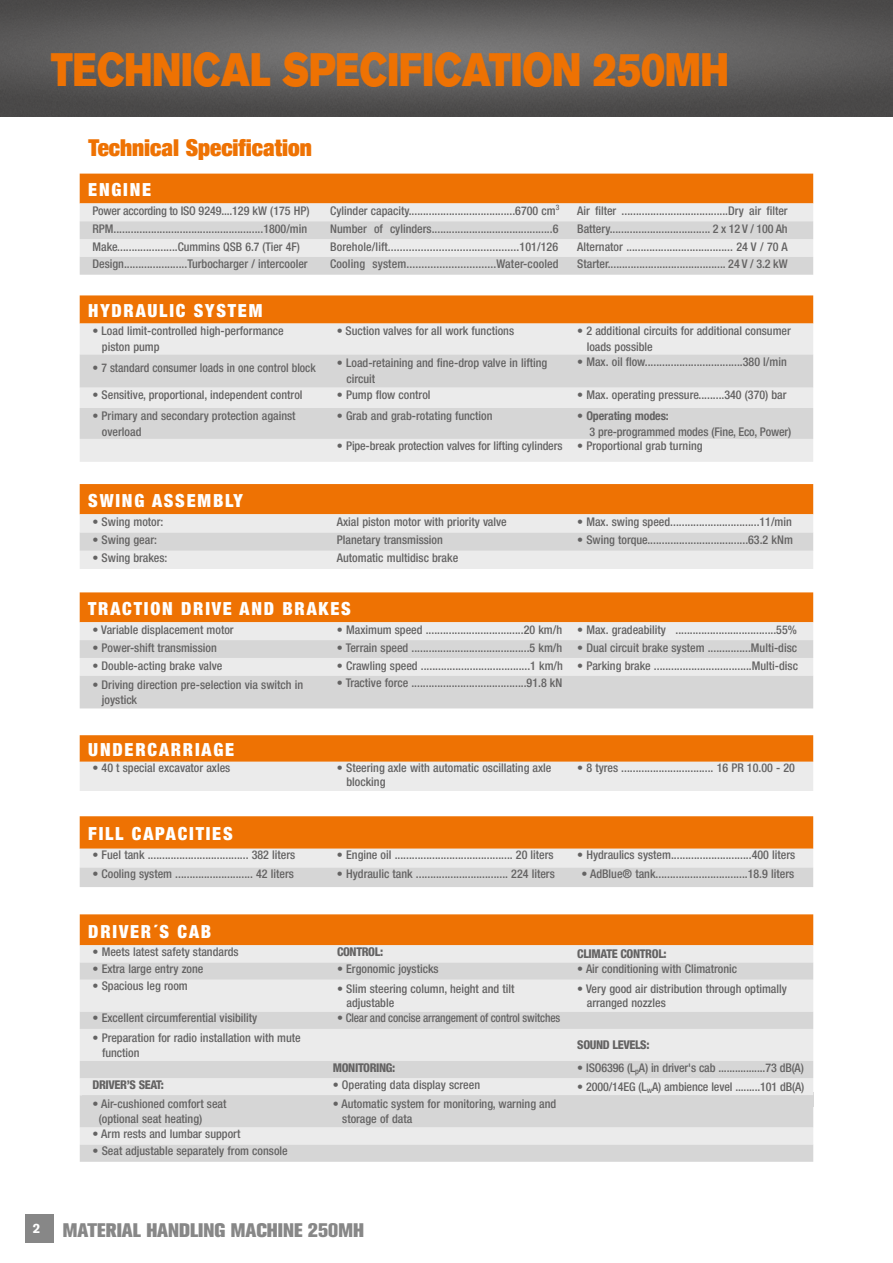
<style>
.page{position:relative;width:893px;height:1263px;background:#fff}
.page>*{position:absolute;margin:0;border:0;box-sizing:border-box;transform-origin:0 0}
.t1{font:46.5px "Akzidenz Grotesk BQ Super";color:#ee7203;scale:.8 1}
.t2{font:900 condensed 23.25px "Helvetica Neue LT Com";color:#ee7203}
.t3{font:800 19.5px "Akzidenz Grotesk BQ";color:#878787}
.t4{font:900 condensed 18px "Helvetica Neue LT Com";letter-spacing:.1em;color:#fff}
.t5{font:500 condensed 12px/15px "Helvetica Neue LT Com";color:#646363}
.t6{font:800 condensed 12px "Helvetica Neue LT Com";letter-spacing:-.03em;color:#646363}
.t7{font:500 condensed 12px "Helvetica Neue LT Com";letter-spacing:-.02em;color:#646363}
.s1{font-weight:700}
</style>
<div class="page">
<div style="left:26px;top:1215px;width:28px;height:28px;background:#878787"></div>
<img style="left:0;top:0;width:893px;height:117px">
<svg style="left:80px;top:174px;width:733px;height:101px;background:#e4c0a0"></svg>
<svg style="left:80px;top:484px;width:733px;height:85px;background:#e7bb94"></svg>
<svg style="left:80px;top:592px;width:733px;height:48px;background:#eda05b"></svg>
<svg style="left:80px;top:640px;width:733px;height:68px;background:#dbdbdb"></svg>
<svg style="left:80px;top:735px;width:733px;height:56px;background:#ecb27d"></svg>
<svg style="left:80px;top:816px;width:733px;height:71px;background:#e6ae7b"></svg>
<div style="left:80px;top:914px;width:733px;height:31px;background:#ee7203"></div>
<div style="left:80px;top:945px;width:733px;height:17px;background:#ebebeb"></div>
<svg style="left:80px;top:962px;width:733px;height:200px;background:#e0e0e0"></svg>
<div style="left:80px;top:295px;width:733px;height:29px;background:#ee7203"></div>
<div style="left:80px;top:324px;width:733px;height:138px;background:#ebebeb"></div>
<svg style="left:80px;top:354px;width:733px;height:85px;background:#dbdbdb"></svg>
<h1 class="t1" style="left:51px;top:43px;width:59px">TECHNICAL</h1>
<h1 class="t1" style="left:282px;top:43px;width:560px">SPECIFICATION 250MH</h1>
<h2 class="t2" style="left:89px;top:132px;width:225px">Technical Specification</h2>
<h3 class="t4" style="left:88px;top:179px;width:65px">ENGINE</h3>
<p class="t7" style="left:92px;top:204px;width:219px">Power according to ISO 9249....129 kW (175 HP)</p>
<p class="t5" style="left:330px;top:203px;width:231px">Cylinder capacity.....................................6700 cm<sup>3</sup></p>
<p class="t5" style="left:577px;top:203px;width:212px">Air filter .....................................Dry air filter</p>
<p class="t5" style="left:92px;top:221px;width:216px">RPM....................................................1800/min</p>
<p class="t5" style="left:330px;top:221px;width:230px">Number of cylinders..........................................6</p>
<p class="t5" style="left:577px;top:221px;width:212px">Battery................................... 2 x 12 V / 100 Ah</p>
<p class="t5" style="left:92px;top:239px;width:209px">Make.....................Cummins QSB 6.7 (Tier 4F)</p>
<p class="t5" style="left:330px;top:239px;width:230px">Borehole/lift............................................101/126</p>
<p class="t5" style="left:577px;top:239px;width:212px">Alternator ..................................... 24 V / 70 A</p>
<p class="t5" style="left:92px;top:257px;width:217px">Design......................Turbocharger / intercooler</p>
<p class="t5" style="left:330px;top:257px;width:230px">Cooling system..............................Water-cooled</p>
<p class="t5" style="left:577px;top:257px;width:212px">Starter......................................... 24 V / 3.2 kW</p>
<h3 class="t4" style="left:88px;top:300px;width:176px">HYDRAULIC SYSTEM</h3>
<p class="t5" style="left:102px;top:323px;width:183px;line-height:16.4px;text-indent:-10px">• Load limit-controlled high-performance piston pump</p>
<p class="t5" style="left:337px;top:323px;width:179px">• Suction valves for all work functions</p>
<p class="t5" style="left:587px;top:323px;width:206px;line-height:16.4px;text-indent:-10px">• 2 additional circuits for additional consumer loads possible</p>
<p class="t5" style="left:92px;top:360px;width:225px">• 7 standard consumer loads in one control block</p>
<p class="t5" style="left:346px;top:355px;width:202px;line-height:16px;text-indent:-10px">• Load-retaining and fine-drop valve in lifting circuit</p>
<p class="t5" style="left:577px;top:354px;width:211px">• Max. oil flow..................................380 l/min</p>
<p class="t5" style="left:92px;top:387px;width:212px">• Sensitive, proportional, independent control</p>
<p class="t5" style="left:337px;top:387px;width:95px">• Pump flow control</p>
<p class="t5" style="left:577px;top:387px;width:211px">• Max. operating pressure.........340 (370) bar</p>
<p class="t5" style="left:102px;top:407px;width:195px;line-height:16.4px;text-indent:-10px">• Primary and secondary protection against overload</p>
<p class="t5" style="left:337px;top:408px;width:157px">• Grab and grab-rotating function</p>
<p class="t5" style="left:589px;top:407px;width:203px;line-height:16.4px;text-indent:-12px">• <span class="s1">Operating modes:<br></span>3 pre-programmed modes (Fine, Eco, Power)</p>
<p class="t5" style="left:337px;top:439px;width:367px">• Pipe-break protection valves for lifting cylinders • Proportional grab turning</p>
<h3 class="t4" style="left:88px;top:490px;width:156px">SWING ASSEMBLY</h3>
<p class="t5" style="left:92px;top:514px;width:72px">• Swing motor:</p>
<p class="t5" style="left:337px;top:514px;width:171px">Axial piston motor with priority valve</p>
<p class="t5" style="left:577px;top:514px;width:216px">• Max. swing speed...............................11/min</p>
<p class="t5" style="left:92px;top:532px;width:66px">• Swing gear:</p>
<p class="t5" style="left:337px;top:532px;width:107px">Planetary transmission</p>
<p class="t5" style="left:577px;top:532px;width:217px">• Swing torque...................................63.2 kNm</p>
<p class="t5" style="left:92px;top:550px;width:77px">• Swing brakes:</p>
<p class="t5" style="left:337px;top:550px;width:123px">Automatic multidisc brake</p>
<h3 class="t4" style="left:88px;top:598px;width:264px">TRACTION DRIVE AND BRAKES</h3>
<p class="t5" style="left:92px;top:622px;width:143px">• Variable displacement motor</p>
<p class="t5" style="left:337px;top:622px;width:227px">• Maximum speed ..................................20 km/h</p>
<p class="t5" style="left:577px;top:622px;width:221px">• Max. gradeability ...................................55%</p>
<p class="t5" style="left:92px;top:640px;width:126px">• Power-shift transmission</p>
<p class="t5" style="left:337px;top:640px;width:462px">• Terrain speed .........................................5 km/h • Dual circuit brake system ...............Multi-disc</p>
<p class="t5" style="left:92px;top:658px;width:132px">• Double-acting brake valve</p>
<p class="t5" style="left:337px;top:658px;width:463px">• Crawling speed ......................................1 km/h • Parking brake ..................................Multi-disc</p>
<p class="t5" style="left:102px;top:676px;width:203px;line-height:15.6px;text-indent:-10px">• Driving direction pre-selection via switch in joystick</p>
<p class="t5" style="left:337px;top:675px;width:227px">• Tractive force ........................................91.8 kN</p>
<h3 class="t4" style="left:88px;top:739px;width:147px">UNDERCARRIAGE</h3>
<p class="t5" style="left:92px;top:761px;width:139px">• 40 t special excavator axles</p>
<p class="t5" style="left:346px;top:761px;width:207px;line-height:13.5px;text-indent:-10px">• Steering axle with automatic oscillating axle blocking</p>
<p class="t5" style="left:577px;top:761px;width:219px">• 8 tyres ................................ 16 PR 10.00 - 20</p>
<h3 class="t4" style="left:88px;top:823px;width:146px">FILL CAPACITIES</h3>
<p class="t5" style="left:92px;top:847px;width:204px">• Fuel tank ................................... 382 liters</p>
<p class="t5" style="left:337px;top:847px;width:218px">• Engine oil ......................................... 20 liters</p>
<p class="t5" style="left:577px;top:847px;width:220px">• Hydraulics system............................400 liters</p>
<p class="t5" style="left:92px;top:866px;width:203px">• Cooling system ........................... 42 liters</p>
<p class="t5" style="left:337px;top:866px;width:219px">• Hydraulic tank ................................ 224 liters</p>
<p class="t5" style="left:581px;top:866px;width:214px">• AdBlue® tank................................18.9 liters</p>
<h3 class="t4" style="left:88px;top:921px;width:124px">DRIVER´S CAB</h3>
<p class="t5" style="left:93px;top:944px;width:148px">• Meets latest safety standards</p>
<p class="t6" style="left:337px;top:944px;width:48px">CONTROL:</p>
<p class="t6" style="left:577px;top:946px;width:91px">CLIMATE CONTROL:</p>
<p class="t5" style="left:93px;top:961px;width:112px">• Extra large entry zone</p>
<p class="t5" style="left:337px;top:961px;width:103px">• Ergonomic joysticks</p>
<p class="t5" style="left:577px;top:961px;width:161px">• Air conditioning with Climatronic</p>
<p class="t5" style="left:93px;top:978px;width:97px">• Spacious leg room</p>
<p class="t5" style="left:346px;top:981px;width:169px;text-indent:-10px">• Slim steering column, height and tilt adjustable</p>
<p class="t5" style="left:587px;top:981px;width:202px;text-indent:-10px">• Very good air distribution through optimally arranged nozzles</p>
<p class="t5" style="left:93px;top:1010px;width:166px">• Excellent circumferential visibility</p>
<p class="t5" style="left:337px;top:1010px;width:225px">• Clear and concise arrangement of control switches</p>
<p class="t5" style="left:102px;top:1030px;width:200px;text-indent:-10px">• Preparation for radio installation with mute function</p>
<p class="t6" style="left:577px;top:1037px;width:74px">SOUND LEVELS:</p>
<p class="t6" style="left:333px;top:1060px;width:64px">MONITORING:</p>
<p class="t5" style="left:577px;top:1060px;width:228px">• ISO6396 (L<sub>p</sub>A) in driver's cab .................73 dB(A)</p>
<p class="t6" style="left:93px;top:1077px;width:73px">DRIVER’S SEAT:</p>
<p class="t5" style="left:333px;top:1077px;width:149px">• Operating data display screen</p>
<p class="t5" style="left:577px;top:1079px;width:229px">• 2000/14EG (L<sub>w</sub>A) ambience level .........101 dB(A)</p>
<p class="t5" style="left:99px;top:1096px;width:129px;text-indent:-6px">• Air-cushioned comfort seat (optional seat heating)</p>
<p class="t5" style="left:342px;top:1096px;width:216px;text-indent:-10px">• Automatic system for monitoring, warning and storage of data</p>
<p class="t5" style="left:93px;top:1126px;width:149px">• Arm rests and lumbar support</p>
<p class="t5" style="left:93px;top:1143px;width:197px">• Seat adjustable separately from console</p>
<h3 class="t3" style="left:33px;top:1219px;width:333px"><sup>2</sup> MATERIAL HANDLING MACHINE 250MH</h3>
</div>
